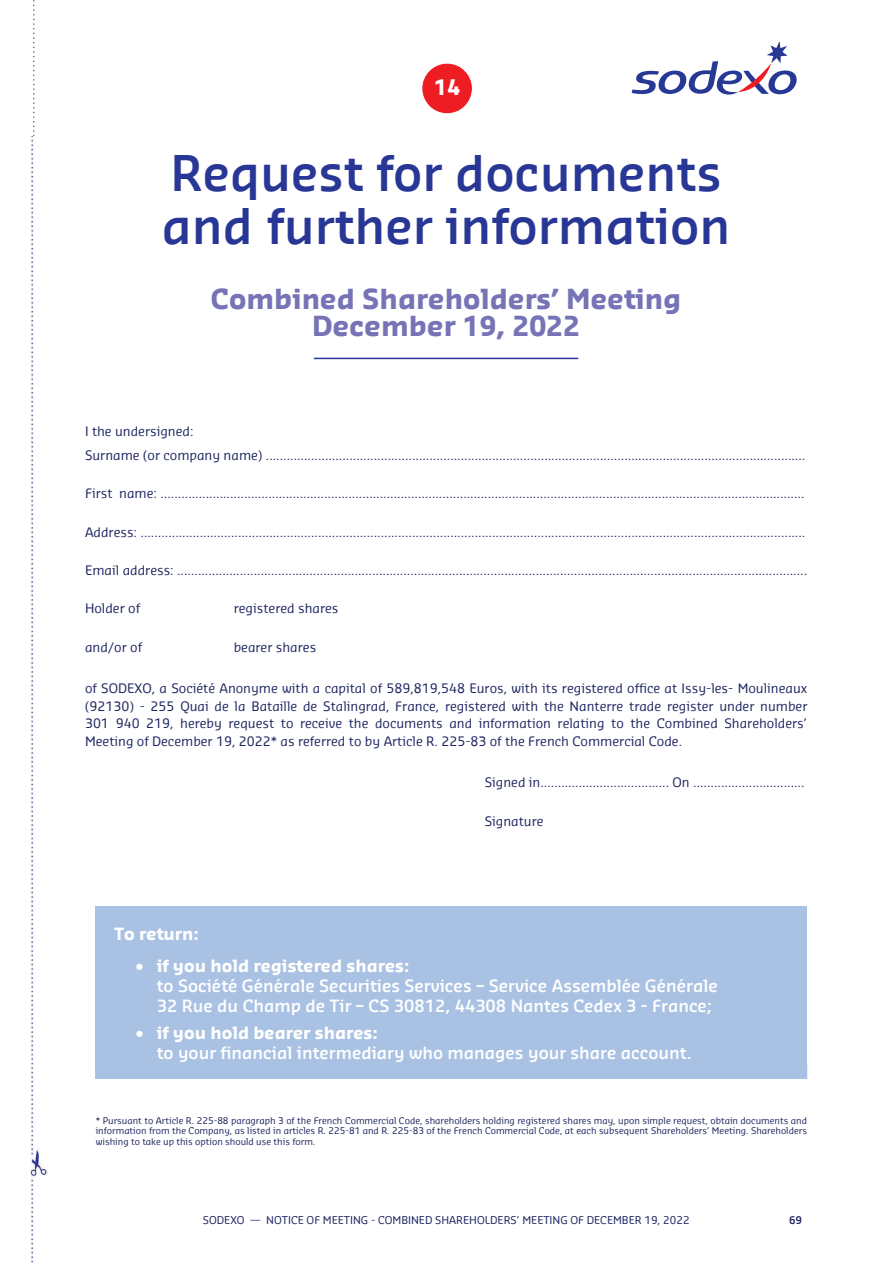
<style>
.page{position:relative;width:893px;height:1263px;background:#fff}
.page>*{position:absolute;margin:0;border:0;box-sizing:border-box;transform-origin:0 0}
.t1{font:600 48px/52.8px "Sansa Pro";color:#283795}
.t2{font:700 27px/27px "Sansa Pro";color:#7673b6;text-align:center}
.t3{font:700 21px "Sansa Pro";color:#fff}
.t4{font:600 16.5px/19.8px "Sansa Pro";color:#fff}
.t5{font:700 16.5px "Sansa Pro";color:#fff}
.t6{font:12.75px/17.9px "Sansa Pro";color:#1e2560}
.t7{font:10.5px "Sansa Pro";color:#1e2560}
.t8{font:600 10.5px "Sansa Pro";color:#1e2560}
.t9{font:9px/10.8px "Sansa Pro";color:#1e2560;text-align:justify}
</style>
<div class="page">
<svg style="left:632px;top:41px;width:165px;height:54px"></svg>
<svg style="left:33px;top:0;width:2px;height:136px"></svg>
<div style="left:422px;top:63px;width:50px;height:51px;background:#ee1d23;border-radius:50%"></div>
<div style="left:421px;top:63px;width:52px;height:51px;border:1px solid #fff;border-radius:50%"></div>
<img style="left:30px;top:136px;width:777px;height:1127px">
<hr style="left:314px;top:358px;width:264px;height:1px;background:#283795">
<div style="left:96px;top:907px;width:711px;height:14px;background:#a9c1e3"></div>
<div style="left:96px;top:921px;width:14px;height:143px;background:#a9c1e3"></div>
<div style="left:110px;top:921px;width:682px;height:143px;background:#a9c1e3"></div>
<div style="left:792px;top:921px;width:15px;height:143px;background:#a9c1e3"></div>
<div style="left:96px;top:1064px;width:711px;height:15px;background:#a9c1e3"></div>
<svg style="left:807px;top:1064px;width:1px;height:15px"></svg>
<h3 class="t3" style="left:434px;top:73px;width:28px">14</h3>
<h1 class="t1" style="left:162px;top:145px;width:570px">Request for documents and further information</h1>
<h2 class="t2" style="left:211px;top:285px;width:472px">Combined Shareholders’ Meeting<br>December 19, 2022</h2>
<p class="t6" style="left:85px;top:419px;width:722px;line-height:23.4px">I the undersigned:<br>Surname (or company name) ...........................................................................................................................................................</p>
<p class="t6" style="left:85px;top:484px;width:721px">First name: .........................................................................................................................................................................................</p>
<p class="t6" style="left:85px;top:522px;width:722px">Address: ...............................................................................................................................................................................................</p>
<p class="t6" style="left:85px;top:561px;width:724px">Email address: .....................................................................................................................................................................................</p>
<p class="t6" style="left:85px;top:599px;width:57px">Holder of</p>
<p class="t6" style="left:234px;top:599px;width:106px">registered shares</p>
<p class="t6" style="left:85px;top:638px;width:59px">and/or of</p>
<p class="t6" style="left:234px;top:638px;width:84px">bearer shares</p>
<p class="t6" style="left:85px;top:679px;width:724px;text-align:justify">of SODEXO, a Société Anonyme with a capital of 589,819,548 Euros, with its registered office at Issy-les- Moulineaux (92130) - 255 Quai de la Bataille de Stalingrad, France, registered with the Nanterre trade register under number 301 940 219, hereby request to receive the documents and information relating to the Combined Shareholders’ Meeting of December 19, 2022* as referred to by Article R. 225-83 of the French Commercial Code.</p>
<p class="t6" style="left:485px;top:772px;width:321px">Signed in..................................... On ................................</p>
<p class="t6" style="left:485px;top:812px;width:60px">Signature</p>
<p class="t5" style="left:114px;top:922px;width:86px">To return:</p>
<p class="t5" style="left:136px;top:955px;width:276px">• if you hold registered shares:</p>
<p class="t4" style="left:157px;top:975px;width:562px">to Société Générale Securities Services – Service Assemblée Générale<br>32 Rue du Champ de Tir – CS 30812, 44308 Nantes Cedex 3 - France;</p>
<p class="t5" style="left:136px;top:1022px;width:244px">• if you hold bearer shares:</p>
<p class="t4" style="left:157px;top:1042px;width:536px">to your financial intermediary who manages your share account.</p>
<p class="t9" style="left:96px;top:1114px;width:713px">* Pursuant to Article R. 225-88 paragraph 3 of the French Commercial Code, shareholders holding registered shares may, upon simple request, obtain documents and information from the Company, as listed in articles R. 225-81 and R. 225-83 of the French Commercial Code, at each subsequent Shareholders’ Meeting. Shareholders wishing to take up this option should use this form.</p>
<p class="t7" style="left:203px;top:1213px;width:488px">SODEXO — NOTICE OF MEETING - COMBINED SHAREHOLDERS’ MEETING OF DECEMBER 19, 2022</p>
<p class="t8" style="left:789px;top:1213px;width:15px">69</p>
</div>
